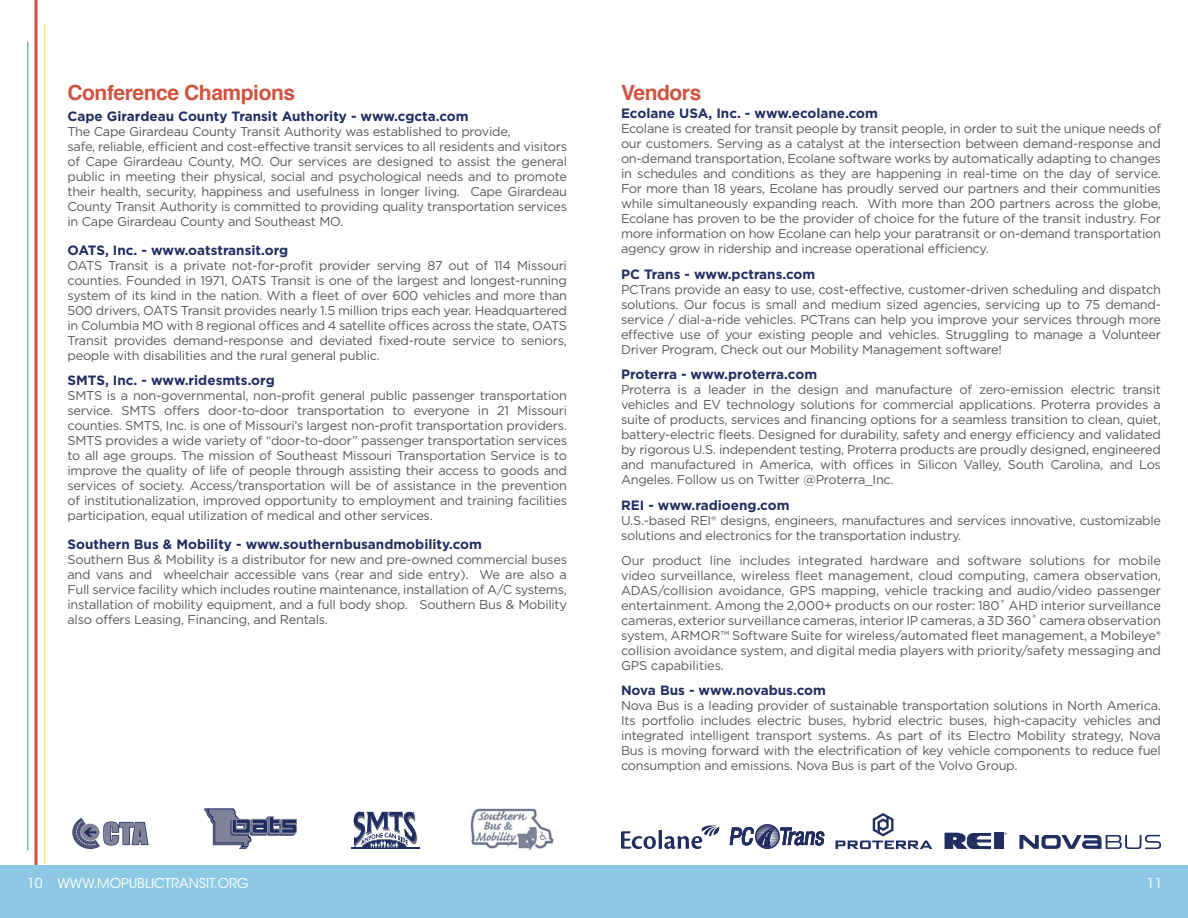
<style>
.page{position:relative;width:1188px;height:918px;background:#fff}
.page>*{position:absolute;margin:0;border:0;box-sizing:border-box;transform-origin:0 0}
.t1{font:700 21px "Helvetica";letter-spacing:-.02em;color:#cf5440}
.t2{font:700 13.5px "Gotham";color:#212e61}
.t3{font:13.5px "ITC Avant Garde Std";color:#fff}
.t4{font:12.75px/15px "Gotham";letter-spacing:-.02em;color:#57585a;text-align:justify}
</style>
<div class="page">
<hr style="left:44px;top:25px;width:1px;height:840px;background:#f2eb81">
<svg style="left:34px;top:0;width:4px;height:865px"></svg>
<hr style="left:27px;top:42px;width:1px;height:808px;background:#75c29a">
<div style="left:0;top:865px;width:1188px;height:53px;background:#8dc9e5"></div>
<img style="left:471px;top:809px;width:83px;height:40px">
<svg style="left:72px;top:818px;width:77px;height:31px"></svg>
<svg style="left:204px;top:808px;width:93px;height:41px"></svg>
<hr style="left:351px;top:847px;width:69px;height:1px;background:#212e61">
<hr style="left:351px;top:848px;width:69px;height:1px;background:#212e61">
<svg style="left:353px;top:811px;width:64px;height:37px"></svg>
<svg style="left:621px;top:825px;width:99px;height:24px"></svg>
<svg style="left:730px;top:824px;width:94px;height:25px"></svg>
<svg style="left:836px;top:813px;width:96px;height:36px"></svg>
<div style="left:994px;top:833px;width:10px;height:16px;background:#212e61"></div>
<svg style="left:945px;top:833px;width:46px;height:16px"></svg>
<svg style="left:1019px;top:835px;width:142px;height:14px"></svg>
<h1 class="t1" style="left:68px;top:76px;width:229px">Conference Champions</h1>
<p class="t2" style="left:68px;top:107px;width:403px">Cape Girardeau County Transit Authority - www.cgcta.com</p>
<p class="t4" style="left:68px;top:124px;width:501px;text-align:left">The Cape Girardeau County Transit Authority was established to provide,<br>safe, reliable, efficient and cost-effective transit services to all residents and visitors of Cape Girardeau County, MO. Our services are designed to assist the general public in meeting their physical, social and psychological needs and to promote their health, security, happiness and usefulness in longer living. Cape Girardeau County Transit Authority is committed to providing quality transportation services in Cape Girardeau County and Southeast MO.</p>
<p class="t2" style="left:68px;top:241px;width:222px">OATS, Inc. - www.oatstransit.org</p>
<p class="t4" style="left:68px;top:257px;width:501px">OATS Transit is a private not-for-profit provider serving 87 out of 114 Missouri counties. Founded in 1971, OATS Transit is one of the largest and longest-running system of its kind in the nation. With a fleet of over 600 vehicles and more than 500 drivers, OATS Transit provides nearly 1.5 million trips each year. Headquartered in Columbia MO with 8 regional offices and 4 satellite offices across the state, OATS Transit provides demand-response and deviated fixed-route service to seniors, people with disabilities and the rural general public.</p>
<p class="t2" style="left:68px;top:371px;width:209px">SMTS, Inc. - www.ridesmts.org</p>
<p class="t4" style="left:68px;top:388px;width:501px">SMTS is a non-governmental, non-profit general public passenger transportation service. SMTS offers door-to-door transportation to everyone in 21 Missouri counties. SMTS, Inc. is one of Missouri’s largest non-profit transportation providers.<br>SMTS provides a wide variety of “door-to-door” passenger transportation services to all age groups. The mission of Southeast Missouri Transportation Service is to improve the quality of life of people through assisting their access to goods and services of society. Access/transportation will be of assistance in the prevention of institutionalization, improved opportunity to employment and training facilities participation, equal utilization of medical and other services.</p>
<p class="t2" style="left:68px;top:535px;width:416px">Southern Bus &amp; Mobility - www.southernbusandmobility.com</p>
<p class="t4" style="left:68px;top:551px;width:501px">Southern Bus &amp; Mobility is a distributor for new and pre-owned commercial buses and vans and wheelchair accessible vans (rear and side entry). We are also a Full service facility which includes routine maintenance, installation of A/C systems, installation of mobility equipment, and a full body shop. Southern Bus &amp; Mobility also offers Leasing, Financing, and Rentals.</p>
<h1 class="t1" style="left:621px;top:76px;width:82px">Vendors</h1>
<p class="t2" style="left:621px;top:104px;width:259px">Ecolane USA, Inc. - www.ecolane.com</p>
<p class="t4" style="left:621px;top:121px;width:542px">Ecolane is created for transit people by transit people, in order to suit the unique needs of our customers. Serving as a catalyst at the intersection between demand-response and on-demand transportation, Ecolane software works by automatically adapting to changes in schedules and conditions as they are happening in real-time on the day of service.<br>For more than 18 years, Ecolane has proudly served our partners and their communities while simultaneously expanding reach. With more than 200 partners across the globe, Ecolane has proven to be the provider of choice for the future of the transit industry. For more information on how Ecolane can help your paratransit or on-demand transportation agency grow in ridership and increase operational efficiency.</p>
<p class="t2" style="left:621px;top:265px;width:196px">PC Trans - www.pctrans.com</p>
<p class="t4" style="left:621px;top:281px;width:542px">PCTrans provide an easy to use, cost-effective, customer-driven scheduling and dispatch solutions. Our focus is small and medium sized agencies, servicing up to 75 demand&shy;service / dial-a-ride vehicles. PCTrans can help you improve your services through more effective use of your existing people and vehicles. Struggling to manage a Volunteer Driver Program, Check out our Mobility Management software!</p>
<p class="t2" style="left:621px;top:365px;width:198px">Proterra - www.proterra.com</p>
<p class="t4" style="left:621px;top:382px;width:542px">Proterra is a leader in the design and manufacture of zero-emission electric transit vehicles and EV technology solutions for commercial applications. Proterra provides a suite of products, services and financing options for a seamless transition to clean, quiet, battery-electric fleets. Designed for durability, safety and energy efficiency and validated by rigorous U.S. independent testing, Proterra products are proudly designed, engineered and manufactured in America, with offices in Silicon Valley, South Carolina, and Los Angeles. Follow us on Twitter @Proterra_Inc.</p>
<p class="t2" style="left:621px;top:496px;width:170px">REI - www.radioeng.com</p>
<p class="t4" style="left:621px;top:512px;width:541px">U.S.-based REI® designs, engineers, manufactures and services innovative, customizable solutions and electronics for the transportation industry.</p>
<p class="t4" style="left:621px;top:553px;width:542px">Our product line includes integrated hardware and software solutions for mobile video surveillance, wireless fleet management, cloud computing, camera observation, ADAS/collision avoidance, GPS mapping, vehicle tracking and audio/video passenger entertainment. Among the 2,000+ products on our roster: 180˚ AHD interior surveillance cameras, exterior surveillance cameras, interior IP cameras, a 3D 360˚ camera observation system, ARMOR™ Software Suite for wireless/automated fleet management, a Mobileye® collision avoidance system, and digital media players with priority/safety messaging and GPS capabilities.</p>
<p class="t2" style="left:621px;top:681px;width:206px">Nova Bus - www.novabus.com</p>
<p class="t4" style="left:621px;top:698px;width:542px">Nova Bus is a leading provider of sustainable transportation solutions in North America.<br>Its portfolio includes electric buses, hybrid electric buses, high-capacity vehicles and integrated intelligent transport systems. As part of its Electro Mobility strategy, Nova Bus is moving forward with the electrification of key vehicle components to reduce fuel consumption and emissions. Nova Bus is part of the Volvo Group.</p>
<p class="t3" style="left:27px;top:875px;width:223px">10 WWW.MOPUBLICTRANSIT.ORG</p>
<p class="t3" style="left:1147px;top:875px;width:17px">11</p>
</div>
